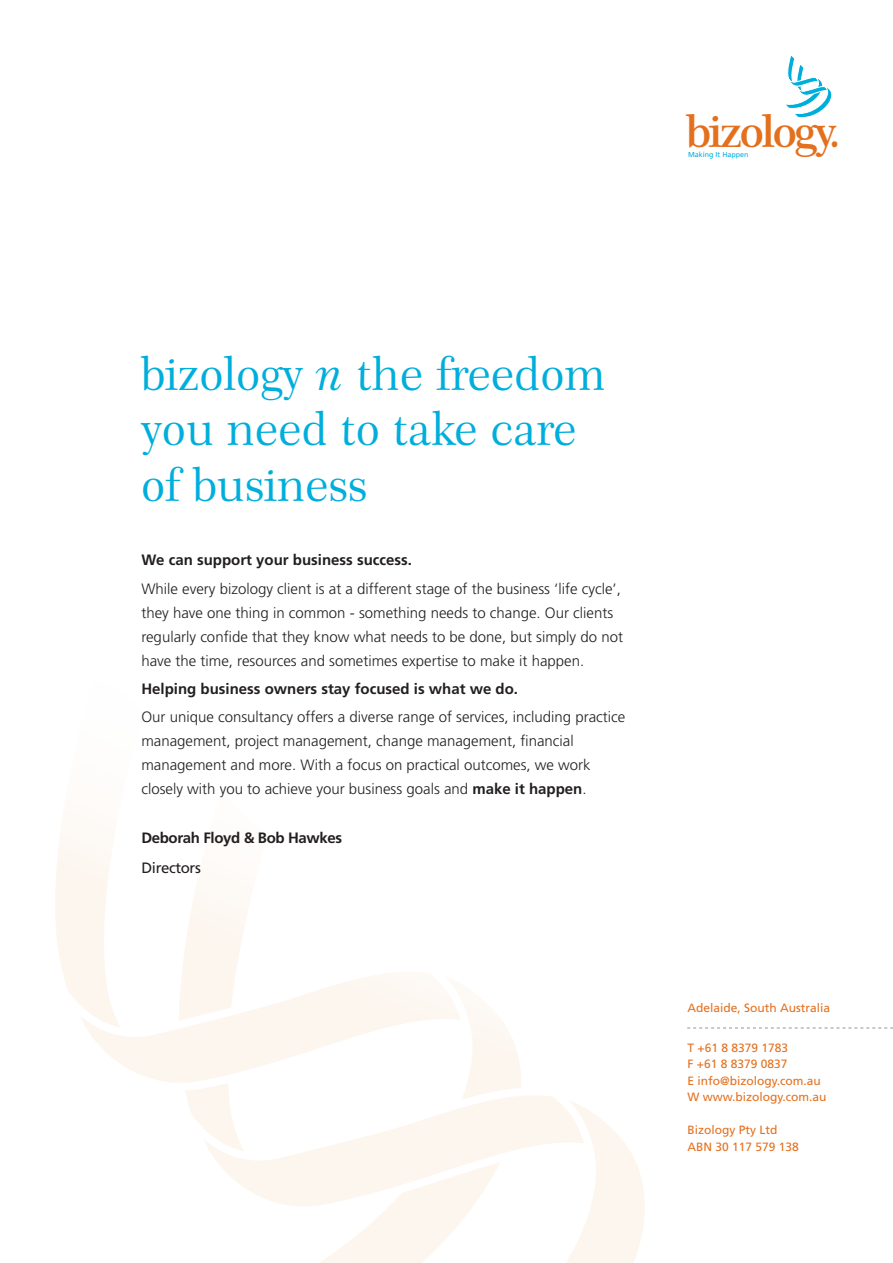
<style>
.page{position:relative;width:893px;height:1263px;background:#fff}
.page>*{position:absolute;margin:0;border:0;box-sizing:border-box;transform-origin:0 0}
.t1{font:46.35px/55.5px "Century 751 BT Roman B";color:#00aedc}
.t2{font:600 44.4px "Century 751 BT";letter-spacing:-.05em;color:#e4701e}
.t3{font:300 15px/24px "Frutiger";color:#231f20}
.t4{font:700 15px "Frutiger";color:#231f20}
.t5{font:700 15px "Frutiger";letter-spacing:-.025em;color:#231f20}
.t6{font:15px "Frutiger";letter-spacing:-.025em;color:#231f20}
.t7{font:12px/16.5px "Frutiger";color:#e4701e}
.t8{font:7.2px "Frutiger";color:#00aedc}
.s1{font-family:"Century 751 BT Italic B"}
.s2{font-weight:700}
</style>
<div class="page">
<svg style="left:785px;top:56px;width:47px;height:62px"></svg>
<svg style="left:55px;top:826px;width:194px;height:108px"></svg>
<svg style="left:57px;top:931px;width:192px;height:29px"></svg>
<svg style="left:60px;top:960px;width:458px;height:123px"></svg>
<svg style="left:181px;top:1055px;width:340px;height:29px"></svg>
<svg style="left:185px;top:1084px;width:460px;height:179px"></svg>
<svg style="left:687px;top:1028px;width:206px;height:1px"></svg>
<h2 class="t2" style="left:686px;top:104px;width:156px">bizology.</h2>
<p class="t8" style="left:688px;top:151px;width:62px">Making It Happen</p>
<h1 class="t1" style="left:141px;top:345px;width:466px">bizology <span class="s1">n</span> the freedom you need to take care of business</h1>
<p class="t4" style="left:141px;top:551px;width:272px">We can support your business success.</p>
<p class="t3" style="left:141px;top:576px;width:483px">While every bizology client is at a different stage of the business ‘life cycle’, they have one thing in common - something needs to change. Our clients regularly confide that they know what needs to be done, but simply do not have the time, resources and sometimes expertise to make it happen.</p>
<p class="t4" style="left:141px;top:680px;width:378px">Helping business owners stay focused is what we do.</p>
<p class="t3" style="left:141px;top:705px;width:485px">Our unique consultancy offers a diverse range of services, including practice management, project management, change management, financial management and more. With a focus on practical outcomes, we work closely with you to achieve your business goals and <span class="s2">make it happen</span>.</p>
<p class="t5" style="left:141px;top:829px;width:202px">Deborah Floyd &amp; Bob Hawkes</p>
<p class="t6" style="left:141px;top:859px;width:61px">Directors</p>
<p class="t7" style="left:688px;top:999px;width:144px">Adelaide, South Australia</p>
<p class="t7" style="left:687px;top:1039px;width:141px">T +61 8 8379 1783<br>F +61 8 8379 0837<br>E info@bizology.com.au<br>W www.bizology.com.au</p>
<p class="t7" style="left:687px;top:1122px;width:113px">Bizology Pty Ltd<br>ABN 30 117 579 138</p>
</div>
